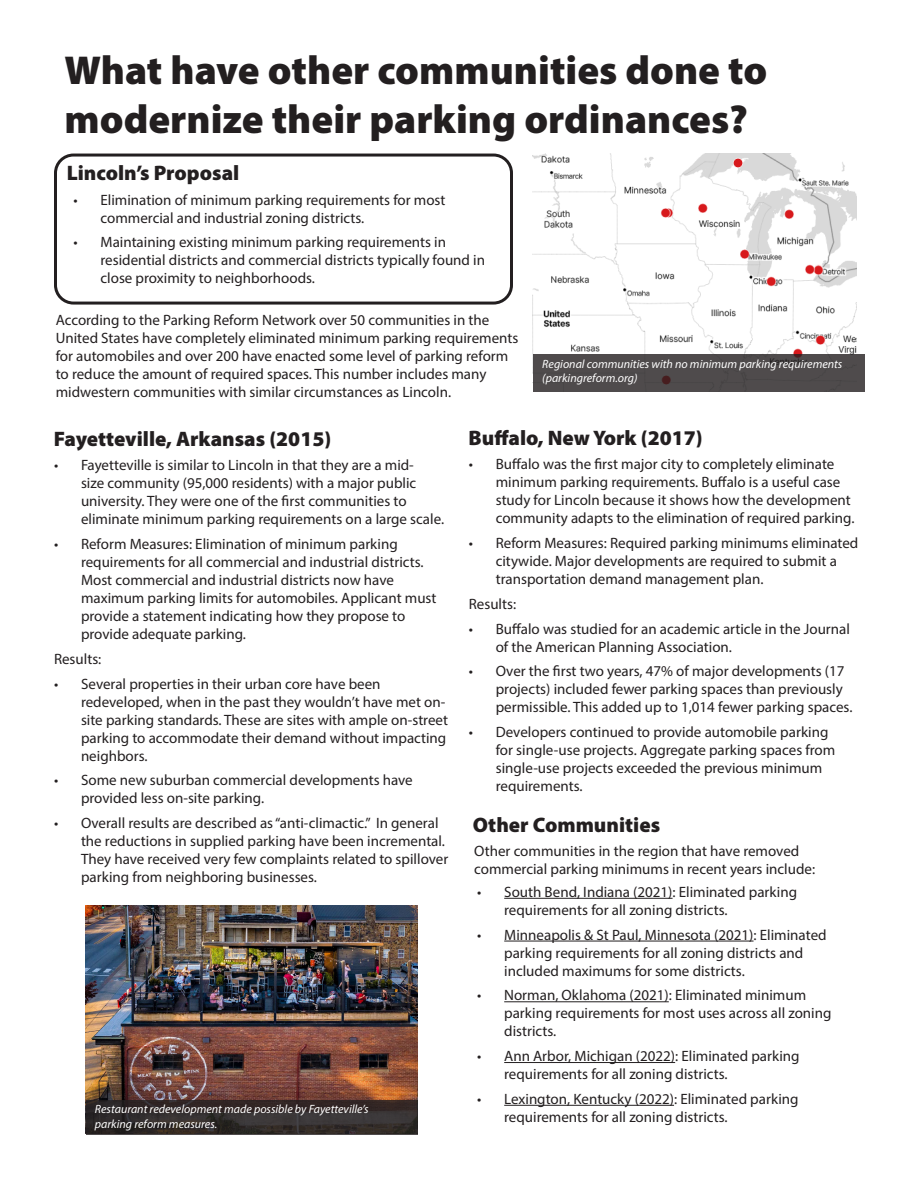
<style>
.page{position:relative;width:918px;height:1188px;background:#fff}
.page>*{position:absolute;margin:0;border:0;box-sizing:border-box;transform-origin:0 0}
.t1{font:900 40.5px/48.6px "Myriad Pro";color:#231f20}
.t2{font:900 21px "Myriad Pro";color:#231f20}
.t3{font:15px/18px "Myriad Pro";color:#231f20}
.t4{font:italic 12px/14.4px "Myriad Pro";color:#fff}
</style>
<div class="page">
<div style="left:54px;top:154px;width:459px;height:151px;border:3px solid #231f20;border-radius:18px"></div>
<hr style="left:504px;top:898px;width:169px;height:1px;background:#231f20">
<hr style="left:504px;top:941px;width:250px;height:1px;background:#231f20">
<hr style="left:504px;top:1001px;width:165px;height:1px;background:#231f20">
<hr style="left:504px;top:1062px;width:171px;height:1px;background:#231f20">
<hr style="left:504px;top:1105px;width:170px;height:1px;background:#231f20">
<img style="left:532px;top:154px;width:325px;height:229px">
<div style="left:533px;top:354px;width:332px;height:38px;background:#4f4b4c"></div>
<img style="left:86px;top:905px;width:331px;height:195px">
<svg style="left:86px;top:1100px;width:331px;height:35px;background:#322b2a"></svg>
<p class="t1" style="left:64px;top:45px;width:704px">What have other communities done to modernize their parking ordinances?</p>
<p class="t2" style="left:67px;top:159px;width:174px">Lincoln’s Proposal</p>
<p class="t3" style="left:101px;top:190px;width:346px;text-indent:-27px">• Elimination of minimum parking requirements for most commercial and industrial zoning districts.</p>
<p class="t3" style="left:101px;top:233px;width:386px;text-indent:-27px">• Maintaining existing minimum parking requirements in residential districts and commercial districts typically found in close proximity to neighborhoods.</p>
<p class="t3" style="left:56px;top:311px;width:464px">According to the Parking Reform Network over 50 communities in the United States have completely eliminated minimum parking requirements for automobiles and over 200 have enacted some level of parking reform to reduce the amount of required spaces. This number includes many midwestern communities with similar circumstances as Lincoln.</p>
<p class="t4" style="left:542px;top:356px;width:302px">Regional communities with no minimum parking requirements (parkingreform.org)</p>
<p class="t2" style="left:54px;top:425px;width:279px">Fayetteville, Arkansas (2015)</p>
<p class="t3" style="left:81px;top:456px;width:365px;text-indent:-27px">• Fayetteville is similar to Lincoln in that they are a mid-<br>size community (95,000 residents) with a major public university. They were one of the first communities to eliminate minimum parking requirements on a large scale.</p>
<p class="t3" style="left:81px;top:535px;width:357px;text-indent:-27px">• Reform Measures: Elimination of minimum parking requirements for all commercial and industrial districts.<br>Most commercial and industrial districts now have maximum parking limits for automobiles. Applicant must provide a statement indicating how they propose to provide adequate parking.</p>
<p class="t3" style="left:54px;top:650px;width:49px">Results:</p>
<p class="t3" style="left:81px;top:674px;width:369px;text-indent:-27px">• Several properties in their urban core have been redeveloped, when in the past they wouldn’t have met on&shy;site parking standards. These are sites with ample on-street parking to accommodate their demand without impacting neighbors.</p>
<p class="t3" style="left:81px;top:771px;width:333px;text-indent:-27px">• Some new suburban commercial developments have provided less on-site parking.</p>
<p class="t3" style="left:81px;top:814px;width:369px;text-indent:-27px">• Overall results are described as “anti-climactic.” In general the reductions in supplied parking have been incremental.<br>They have received very few complaints related to spillover parking from neighboring businesses.</p>
<p class="t4" style="left:95px;top:1102px;width:275px">Restaurant redevelopment made possible by Fayetteville’s parking reform measures.</p>
<p class="t2" style="left:469px;top:424px;width:236px">Buffalo, New York (2017)</p>
<p class="t3" style="left:496px;top:455px;width:360px;text-indent:-27px">• Buffalo was the first major city to completely eliminate minimum parking requirements. Buffalo is a useful case study for Lincoln because it shows how the development community adapts to the elimination of required parking.</p>
<p class="t3" style="left:496px;top:534px;width:364px;text-indent:-27px">• Reform Measures: Required parking minimums eliminated citywide. Major developments are required to submit a transportation demand management plan.</p>
<p class="t3" style="left:469px;top:595px;width:49px">Results:</p>
<p class="t3" style="left:496px;top:619px;width:356px;text-indent:-27px">• Buffalo was studied for an academic article in the Journal of the American Planning Association.</p>
<p class="t3" style="left:496px;top:662px;width:358px;text-indent:-27px">• Over the first two years, 47% of major developments (17 projects) included fewer parking spaces than previously permissible. This added up to 1,014 fewer parking spaces.</p>
<p class="t3" style="left:496px;top:723px;width:341px;text-indent:-27px">• Developers continued to provide automobile parking for single-use projects. Aggregate parking spaces from single-use projects exceeded the previous minimum requirements.</p>
<p class="t2" style="left:473px;top:811px;width:189px">Other Communities</p>
<p class="t3" style="left:474px;top:842px;width:342px">Other communities in the region that have removed commercial parking minimums in recent years include:</p>
<p class="t3" style="left:504px;top:883px;width:294px;text-indent:-27px">• South Bend, Indiana (2021): Eliminated parking requirements for all zoning districts.</p>
<p class="t3" style="left:504px;top:925px;width:324px;text-indent:-27px">• Minneapolis &amp; St Paul, Minnesota (2021): Eliminated parking requirements for all zoning districts and included maximums for some districts.</p>
<p class="t3" style="left:504px;top:986px;width:329px;text-indent:-27px">• Norman, Oklahoma (2021): Eliminated minimum parking requirements for most uses across all zoning districts.</p>
<p class="t3" style="left:504px;top:1047px;width:297px;text-indent:-27px">• Ann Arbor, Michigan (2022): Eliminated parking requirements for all zoning districts.</p>
<p class="t3" style="left:504px;top:1090px;width:296px;text-indent:-27px">• Lexington, Kentucky (2022): Eliminated parking requirements for all zoning districts.</p>
</div>
